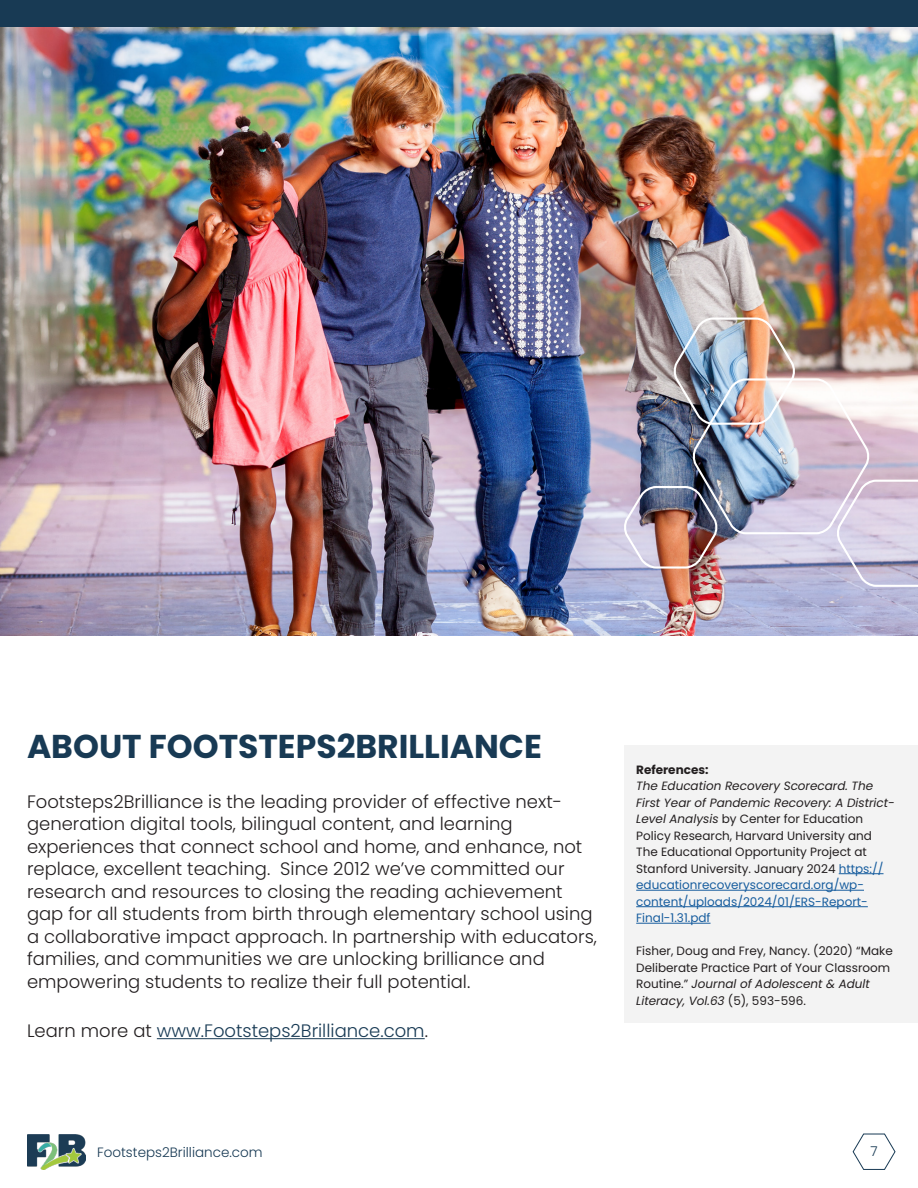
<style>
.page{position:relative;width:918px;height:1188px;background:#fff}
.page>*{position:absolute;margin:0;border:0;box-sizing:border-box;transform-origin:0 0}
.Section_Title{font:700 33px "Poppins";color:#183a54}
.Body_Copy{font:300 18px/22.5px "Poppins";color:#231f20}
.Body_Copy-2{font:300 18px "Poppins";color:#183a54}
.t1{font:300 13.5px "Poppins";color:#183a54}
.Footnote{font:12px/16.5px "Poppins";color:#231f20}
.Footnote-2{font:700 12px "Poppins";color:#231f20}
.s1{color:#231f20}
.s2{font-style:italic}
.s3{color:#175d9e}
</style>
<div class="page">
<img style="left:0;top:27px;width:918px;height:608px">
<div style="left:624px;top:746px;width:294px;height:277px;background:#f3f3f3"></div>
<hr style="left:839px;top:873px;width:45px;height:1px;background:#175d9e">
<hr style="left:636px;top:890px;width:228px;height:1px;background:#175d9e">
<hr style="left:636px;top:906px;width:232px;height:1px;background:#175d9e">
<hr style="left:636px;top:923px;width:75px;height:1px;background:#175d9e">
<hr style="left:157px;top:1038px;width:268px;height:1px;background:#183a54">
<svg style="left:852px;top:1133px;width:44px;height:37px"></svg>
<img style="left:27px;top:1135px;width:58px;height:35px">
<div style="left:0;top:0;width:918px;height:27px;background:#183a54"></div>
<img style="left:621px;top:316px;width:297px;height:272px">
<p class="Section_Title" style="left:27px;top:728px;width:516px">ABOUT FOOTSTEPS2BRILLIANCE</p>
<p class="Body_Copy" style="left:27px;top:790px;width:571px">Footsteps2Brilliance is the leading provider of effective next&shy;generation digital tools, bilingual content, and learning experiences that connect school and home, and enhance, not replace, excellent teaching. Since 2012 we’ve committed our research and resources to closing the reading achievement gap for all students from birth through elementary school using a collaborative impact approach. In partnership with educators, families, and communities we are unlocking brilliance and empowering students to realize their full potential.</p>
<p class="Body_Copy-2" style="left:27px;top:1021px;width:402px"><span class="s1">Learn more at</span> www.Footsteps2Brilliance.com<span class="s1">.</span></p>
<p class="Footnote-2" style="left:636px;top:763px;width:74px">References:</p>
<p class="Footnote" style="left:636px;top:778px;width:260px"><span class="s2">The Education Recovery Scorecard. The First Year of Pandemic Recovery: A District-Level Analysis</span> by Center for Education Policy Research, Harvard University and The Educational Opportunity Project at Stanford University. January 2024 <span class="s3">https:// educationrecoveryscorecard.org/wp&shy;content/uploads/2024/01/ERS-Report-Final-1.31.pdf</span></p>
<p class="Footnote" style="left:636px;top:943px;width:258px">Fisher, Doug and Frey, Nancy. (2020) “Make Deliberate Practice Part of Your Classroom Routine.” <span class="s2">Journal of Adolescent &amp; Adult Literacy, Vol.63</span> (5), 593-596.</p>
<p class="t1" style="left:97px;top:1144px;width:167px">Footsteps2Brilliance.com</p>
<p class="t1" style="left:870px;top:1144px;width:9px">7</p>
</div>
